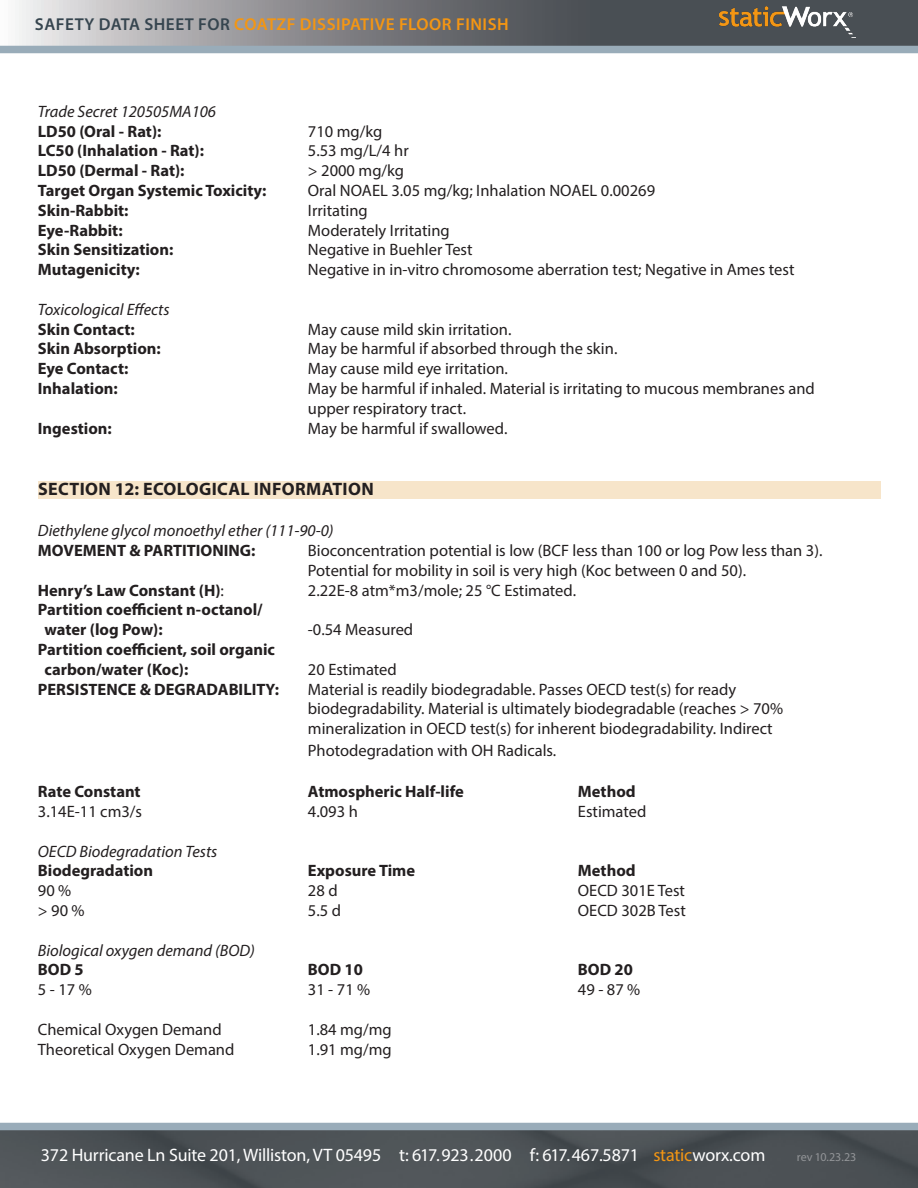
<style>
.page{position:relative;width:918px;height:1188px;background:#fff}
.page>*{position:absolute;margin:0;border:0;box-sizing:border-box;transform-origin:0 0}
.t1{font:18px "Myriad Pro";letter-spacing:-.01em;color:#fff}
.t2{font:700 18px "Myriad Pro";letter-spacing:.02em;color:#231f20}
.t3{font:600 17.25px "Myriad Pro";letter-spacing:.03em;color:#f49613}
.t4{font:16.5px/19.8px "Myriad Pro";color:#231f20}
.t5{font:700 16.5px "Myriad Pro";color:#231f20}
.t6{font:italic 16.5px "Myriad Pro";color:#231f20}
.t7{font:12px "Myriad Pro";letter-spacing:-.005em;color:#939598}
.s1{color:#36454f}
.s2{font-weight:400}
.s3{color:#f49613}
</style>
<div class="page">
<img style="left:0;top:1130px;width:918px;height:58px">
<div style="left:0;top:1123px;width:918px;height:7px;background:#99acb9"></div>
<svg style="left:0;top:0;width:918px;height:46px;background:#7f8185"></svg>
<img style="left:720px;top:7px;width:135px;height:31px">
<div style="left:0;top:46px;width:918px;height:7px;background:#99acb9"></div>
<div style="left:38px;top:481px;width:842px;height:18px;background:#f7e5ca"></div>
<p class="t3" style="left:35px;top:13px;width:475px"><span class="s1">SAFETY DATA SHEET FOR</span> COATZF DISSIPATIVE FLOOR FINISH</p>
<p class="t6" style="left:38px;top:101px;width:180px">Trade Secret 120505MA106</p>
<p class="t5" style="left:38px;top:120px;width:125px">LD50 (Oral - Rat):</p>
<p class="t4" style="left:308px;top:121px;width:76px">710 mg/kg</p>
<p class="t5" style="left:38px;top:140px;width:168px">LC50 (Inhalation - Rat):</p>
<p class="t4" style="left:308px;top:141px;width:102px">5.53 mg/L/4 hr</p>
<p class="t5" style="left:38px;top:160px;width:148px">LD50 (Dermal - Rat):</p>
<p class="t4" style="left:308px;top:160px;width:98px">&gt; 2000 mg/kg</p>
<p class="t5" style="left:38px;top:180px;width:230px">Target Organ Systemic Toxicity:</p>
<p class="t4" style="left:308px;top:180px;width:349px">Oral NOAEL 3.05 mg/kg; Inhalation NOAEL 0.00269</p>
<p class="t5" style="left:38px;top:199px;width:92px">Skin-Rabbit:</p>
<p class="t4" style="left:308px;top:200px;width:61px">Irritating</p>
<p class="t5" style="left:38px;top:219px;width:86px">Eye-Rabbit:</p>
<p class="t4" style="left:308px;top:220px;width:143px">Moderately Irritating</p>
<p class="t5" style="left:38px;top:239px;width:137px">Skin Sensitization:</p>
<p class="t4" style="left:308px;top:240px;width:166px">Negative in Buehler Test</p>
<p class="t5" style="left:38px;top:259px;width:104px">Mutagenicity:</p>
<p class="t4" style="left:308px;top:259px;width:488px">Negative in in-vitro chromosome aberration test; Negative in Ames test</p>
<p class="t6" style="left:38px;top:299px;width:133px">Toxicological Effects</p>
<p class="t5" style="left:38px;top:318px;width:98px">Skin Contact:</p>
<p class="t4" style="left:308px;top:319px;width:205px">May cause mild skin irritation.</p>
<p class="t5" style="left:38px;top:338px;width:124px">Skin Absorption:</p>
<p class="t4" style="left:308px;top:339px;width:311px">May be harmful if absorbed through the skin.</p>
<p class="t5" style="left:38px;top:358px;width:92px">Eye Contact:</p>
<p class="t4" style="left:308px;top:358px;width:202px">May cause mild eye irritation.</p>
<p class="t5" style="left:38px;top:378px;width:81px">Inhalation:</p>
<p class="t4" style="left:308px;top:378px;width:508px">May be harmful if inhaled. Material is irritating to mucous membranes and</p>
<p class="t4" style="left:308px;top:398px;width:160px">upper respiratory tract.</p>
<p class="t5" style="left:38px;top:417px;width:76px">Ingestion:</p>
<p class="t4" style="left:308px;top:418px;width:201px">May be harmful if swallowed.</p>
<p class="t2" style="left:38px;top:477px;width:337px">SECTION 12: ECOLOGICAL INFORMATION</p>
<p class="t6" style="left:38px;top:520px;width:297px">Diethylene glycol monoethyl ether (111-90-0)</p>
<p class="t5" style="left:38px;top:540px;width:219px">MOVEMENT &amp; PARTITIONING:</p>
<p class="t4" style="left:308px;top:540px;width:516px">Bioconcentration potential is low (BCF less than 100 or log Pow less than 3).<br>Potential for mobility in soil is very high (Koc between 0 and 50).</p>
<p class="t5" style="left:38px;top:579px;width:188px">Henry’s Law Constant (H)<span class="s2">:</span></p>
<p class="t4" style="left:308px;top:580px;width:270px">2.22E-8 atm*m3/mole; 25 °C Estimated.</p>
<p class="t5" style="left:38px;top:599px;width:226px">Partition coefficient n-octanol/</p>
<p class="t5" style="left:45px;top:619px;width:120px">water (log Pow):</p>
<p class="t4" style="left:308px;top:619px;width:107px">-0.54 Measured</p>
<p class="t5" style="left:38px;top:639px;width:239px">Partition coefficient, soil organic</p>
<p class="t5" style="left:45px;top:658px;width:145px">carbon/water (Koc):</p>
<p class="t4" style="left:308px;top:659px;width:90px">20 Estimated</p>
<p class="t5" style="left:38px;top:678px;width:243px">PERSISTENCE &amp; DEGRADABILITY:</p>
<p class="t4" style="left:308px;top:679px;width:430px">Material is readily biodegradable. Passes OECD test(s) for ready</p>
<p class="t4" style="left:308px;top:699px;width:477px">biodegradability. Material is ultimately biodegradable (reaches &gt; 70%</p>
<p class="t4" style="left:308px;top:718px;width:466px">mineralization in OECD test(s) for inherent biodegradability. Indirect</p>
<p class="t4" style="left:308px;top:740px;width:250px">Photodegradation with OH Radicals.</p>
<p class="t5" style="left:38px;top:781px;width:104px">Rate Constant</p>
<p class="t5" style="left:308px;top:781px;width:157px">Atmospheric Half-life</p>
<p class="t5" style="left:578px;top:781px;width:59px">Method</p>
<p class="t4" style="left:38px;top:801px;width:106px">3.14E-11 cm3/s</p>
<p class="t4" style="left:308px;top:801px;width:51px">4.093 h</p>
<p class="t4" style="left:578px;top:801px;width:70px">Estimated</p>
<p class="t6" style="left:38px;top:841px;width:181px">OECD Biodegradation Tests</p>
<p class="t5" style="left:38px;top:860px;width:117px">Biodegradation</p>
<p class="t5" style="left:308px;top:860px;width:109px">Exposure Time</p>
<p class="t5" style="left:578px;top:860px;width:59px">Method</p>
<p class="t4" style="left:38px;top:880px;width:35px">90 %</p>
<p class="t4" style="left:308px;top:880px;width:31px">28 d</p>
<p class="t4" style="left:578px;top:880px;width:109px">OECD 301E Test</p>
<p class="t4" style="left:38px;top:900px;width:48px">&gt; 90 %</p>
<p class="t4" style="left:308px;top:900px;width:35px">5.5 d</p>
<p class="t4" style="left:578px;top:900px;width:109px">OECD 302B Test</p>
<p class="t6" style="left:38px;top:940px;width:219px">Biological oxygen demand (BOD)</p>
<p class="t5" style="left:38px;top:959px;width:47px">BOD 5</p>
<p class="t5" style="left:308px;top:959px;width:56px">BOD 10</p>
<p class="t5" style="left:578px;top:959px;width:56px">BOD 20</p>
<p class="t4" style="left:38px;top:979px;width:56px">5 - 17 %</p>
<p class="t4" style="left:308px;top:979px;width:64px">31 - 71 %</p>
<p class="t4" style="left:578px;top:979px;width:64px">49 - 87 %</p>
<p class="t4" style="left:38px;top:1019px;width:185px">Chemical Oxygen Demand</p>
<p class="t4" style="left:308px;top:1019px;width:85px">1.84 mg/mg</p>
<p class="t4" style="left:38px;top:1039px;width:198px">Theoretical Oxygen Demand</p>
<p class="t4" style="left:308px;top:1039px;width:85px">1.91 mg/mg</p>
<p class="t1" style="left:41px;top:1144px;width:726px">372 Hurricane Ln Suite 201, Williston, VT 05495 t: 617.923.2000 f: 617.467.5871 <span class="s3">static</span>worx.com</p>
<p class="t7" style="left:797px;top:1150px;width:61px">rev 10.23.23</p>
</div>
